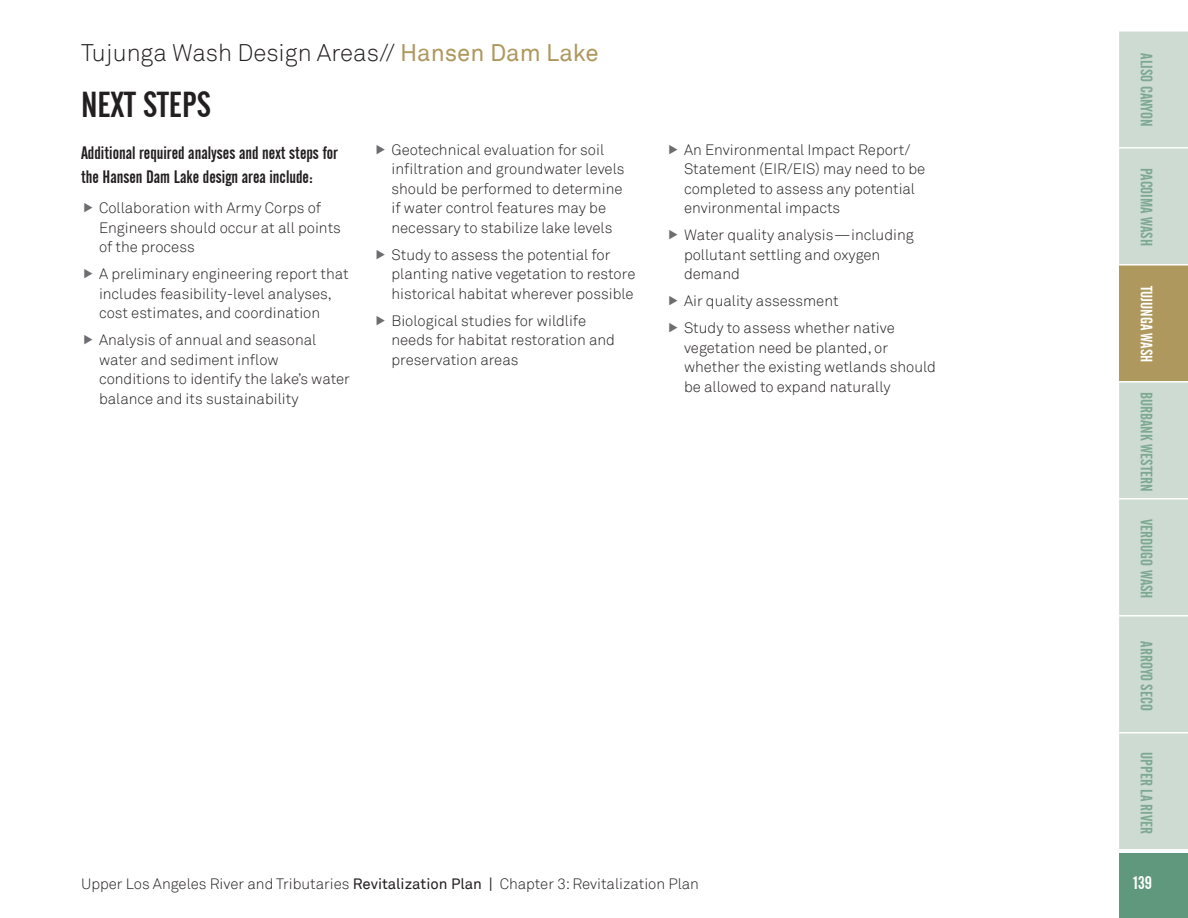
<style>
.page{position:relative;width:1188px;height:918px;background:#fff}
.page>*{position:absolute;margin:0;border:0;box-sizing:border-box;transform-origin:0 0}
.heading_2_span_and_n{font:36px "Alternate Gothic No 2 BT";color:#231f20}
.trib_design_areas_ba{font:300 24px "Akkurat TT";color:#231f20}
.h2_next_steps_part_2{font:18px/24px "Alternate Gothic No 2 BT";color:#231f20}
.t1{font:18px "Alternate Gothic No 2 BT";color:#fff}
.t2{font:16.5px "Alternate Gothic No 2 BT";color:#7da892}
.t3{font:16.5px "Alternate Gothic No 2 BT";color:#fff}
.t4{font:300 15px/19.5px "Akkurat TT";color:#231f20}
.s1{font-weight:400;color:#ae985e}
.s2{font-weight:400}
</style>
<div class="page">
<div style="left:1119px;top:32px;width:69px;height:817px;background:#cddbd2"></div>
<div style="left:1119px;top:265px;width:69px;height:117px;background:#ae985e"></div>
<hr style="left:1119px;top:147px;width:69px;height:2px;background:#fff">
<hr style="left:1119px;top:498px;width:69px;height:2px;background:#fff">
<hr style="left:1119px;top:264px;width:69px;height:2px;background:#fff">
<hr style="left:1119px;top:381px;width:69px;height:2px;background:#fff">
<hr style="left:1119px;top:615px;width:69px;height:2px;background:#fff">
<hr style="left:1119px;top:732px;width:69px;height:2px;background:#fff">
<div style="left:1119px;top:853px;width:69px;height:65px;background:#5f987d"></div>
<p class="trib_design_areas_ba" style="left:81px;top:38px;width:519px">Tujunga Wash Design Areas// <span class="s1">Hansen Dam Lake</span></p>
<p class="heading_2_span_and_n" style="left:81px;top:85px;width:131px">NEXT STEPS</p>
<p class="h2_next_steps_part_2" style="left:81px;top:141px;width:258px">Additional required analyses and next steps for the Hansen Dam Lake design area include:</p>
<p class="t4" style="left:99px;top:198px;width:243px">Collaboration with Army Corps of<br>Engineers should occur at all points of the process</p>
<p class="t4" style="left:99px;top:264px;width:251px">A preliminary engineering report that includes feasibility-level analyses, cost estimates, and coordination</p>
<p class="t4" style="left:99px;top:330px;width:252px">Analysis of annual and seasonal water and sediment inflow conditions to identify the lake’s water balance and its sustainability</p>
<p class="t4" style="left:392px;top:140px;width:235px">Geotechnical evaluation for soil infiltration and groundwater levels should be performed to determine if water control features may be necessary to stabilize lake levels</p>
<p class="t4" style="left:392px;top:245px;width:245px">Study to assess the potential for planting native vegetation to restore historical habitat wherever possible</p>
<p class="t4" style="left:392px;top:311px;width:225px">Biological studies for wildlife needs for habitat restoration and preservation areas</p>
<p class="t4" style="left:684px;top:140px;width:243px">An Environmental Impact Report/<br>Statement (EIR/EIS) may need to be completed to assess any potential environmental impacts</p>
<p class="t4" style="left:684px;top:225px;width:231px">Water quality analysis—including pollutant settling and oxygen demand</p>
<p class="t4" style="left:684px;top:291px;width:156px">Air quality assessment</p>
<p class="t4" style="left:684px;top:318px;width:254px">Study to assess whether native vegetation need be planted, or whether the existing wetlands should be allowed to expand naturally</p>
<p class="t2" style="left:1156px;top:53px;width:75px;rotate:90deg">ALISO CANYON</p>
<p class="t2" style="left:1156px;top:168px;width:80px;rotate:90deg">PACOIMA WASH</p>
<p class="t3" style="left:1156px;top:286px;width:78px;rotate:90deg">TUJUNGA WASH</p>
<p class="t2" style="left:1156px;top:392px;width:101px;rotate:90deg">BURBANK WESTERN</p>
<p class="t2" style="left:1156px;top:519px;width:81px;rotate:90deg">VERDUGO WASH</p>
<p class="t2" style="left:1156px;top:641px;width:71px;rotate:90deg">ARROYO SECO</p>
<p class="t2" style="left:1156px;top:752px;width:84px;rotate:90deg">UPPER LA RIVER</p>
<p class="t4" style="left:81px;top:874px;width:620px">Upper Los Angeles River and Tributaries <span class="s2">Revitalization Plan |</span> Chapter 3: Revitalization Plan</p>
<p class="t1" style="left:1133px;top:873px;width:20px">139</p>
</div>
